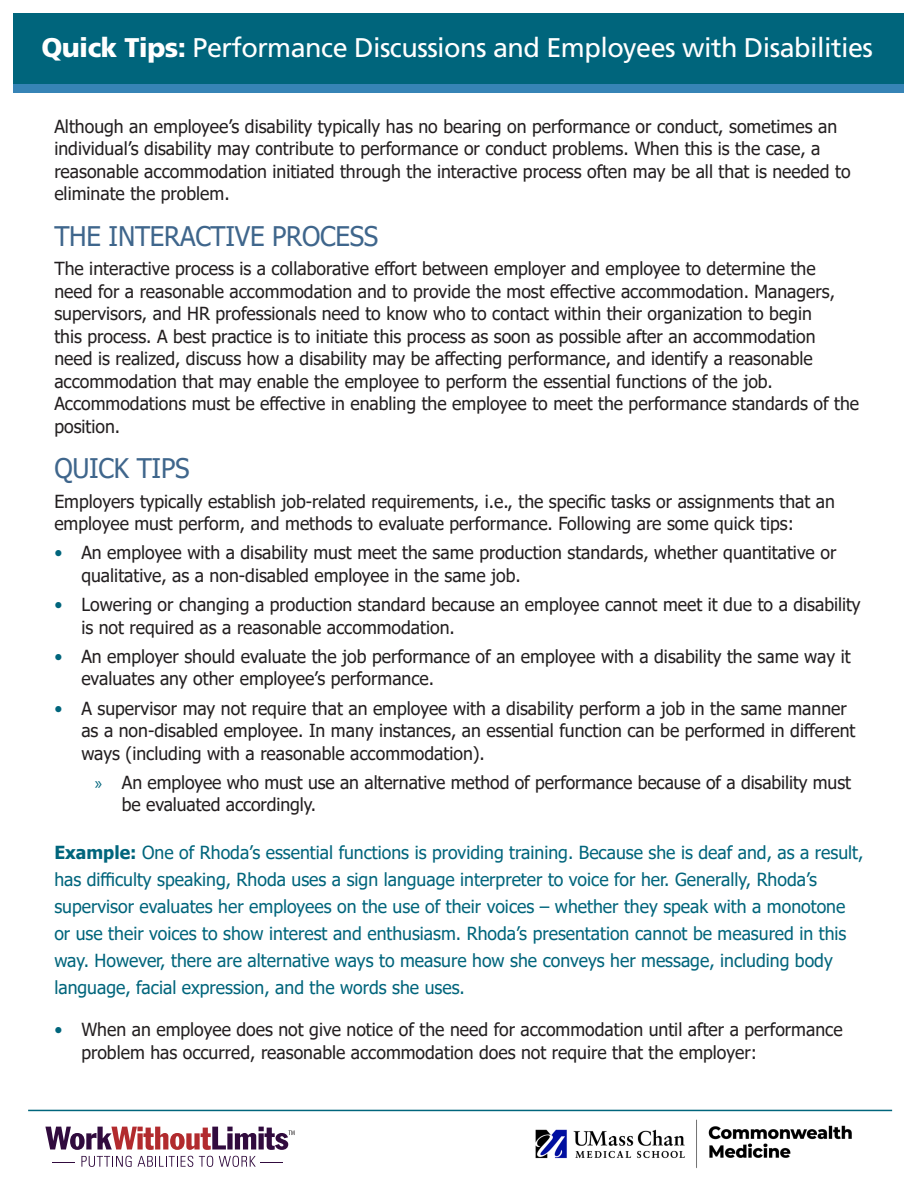
<style>
.page{position:relative;width:918px;height:1188px;background:#fff}
.page>*{position:absolute;margin:0;border:0;box-sizing:border-box;transform-origin:0 0}
.Header_1{font:27px "Frutiger LT Std";letter-spacing:-.02em;color:#fff}
.Header_2{font:27px "Tahoma";letter-spacing:-.01em;color:#3f668c;scale:.96 1}
.body_text{font:18px/22.5px "Tahoma";color:#231f20}
.example{font:18px/27px "Tahoma";color:#00657c}
.s1{font-weight:900}
.s2{color:#00657c}
.s3{font-family:"Myriad Pro";color:#00657c}
.s4{font-weight:700}
</style>
<div class="page">
<div style="left:14px;top:63px;width:890px;height:30px;background:#3684b6"></div>
<div style="left:14px;top:14px;width:890px;height:70px;background:#00657c"></div>
<svg style="left:52px;top:1162px;width:22px;height:1px"></svg>
<svg style="left:81px;top:1156px;width:51px;height:11px"></svg>
<svg style="left:138px;top:1156px;width:55px;height:11px"></svg>
<svg style="left:199px;top:1156px;width:14px;height:11px"></svg>
<svg style="left:219px;top:1156px;width:64px;height:11px"></svg>
<svg style="left:45px;top:1127px;width:250px;height:23px"></svg>
<img style="left:535px;top:1119px;width:317px;height:49px">
<hr style="left:28px;top:1110px;width:864px;height:1px;background:#00657c">
<p class="Header_1" style="left:41px;top:32px;width:833px"><span class="s1">Quick Tips:</span> Performance Discussions and Employees with Disabilities</p>
<p class="body_text" style="left:54px;top:116px;width:798px">Although an employee’s disability typically has no bearing on performance or conduct, sometimes an individual’s disability may contribute to performance or conduct problems. When this is the case, a reasonable accommodation initiated through the interactive process often may be all that is needed to eliminate the problem.</p>
<p class="Header_2" style="left:54px;top:218px;width:339px">THE INTERACTIVE PROCESS</p>
<p class="body_text" style="left:54px;top:258px;width:806px">The interactive process is a collaborative effort between employer and employee to determine the<br>need for a reasonable accommodation and to provide the most effective accommodation. Managers, supervisors, and HR professionals need to know who to contact within their organization to begin<br>this process. A best practice is to initiate this process as soon as possible after an accommodation<br>need is realized, discuss how a disability may be affecting performance, and identify a reasonable accommodation that may enable the employee to perform the essential functions of the job.<br>Accommodations must be effective in enabling the employee to meet the performance standards of the position.</p>
<p class="Header_2" style="left:54px;top:450px;width:142px">QUICK TIPS</p>
<p class="body_text" style="left:54px;top:491px;width:782px">Employers typically establish job-related requirements, i.e., the specific tasks or assignments that an employee must perform, and methods to evaluate performance. Following are some quick tips:</p>
<p class="body_text" style="left:81px;top:543px;width:756px;text-indent:-27px"><span class="s2">•</span> An employee with a disability must meet the same production standards, whether quantitative or qualitative, as a non-disabled employee in the same job.</p>
<p class="body_text" style="left:81px;top:594px;width:781px;text-indent:-27px"><span class="s2">•</span> Lowering or changing a production standard because an employee cannot meet it due to a disability is not required as a reasonable accommodation.</p>
<p class="body_text" style="left:81px;top:646px;width:771px;text-indent:-27px"><span class="s2">•</span> An employer should evaluate the job performance of an employee with a disability the same way it evaluates any other employee’s performance.</p>
<p class="body_text" style="left:81px;top:698px;width:776px;text-indent:-27px"><span class="s2">•</span> A supervisor may not require that an employee with a disability perform a job in the same manner as a non-disabled employee. In many instances, an essential function can be performed in different ways (including with a reasonable accommodation).</p>
<p class="body_text" style="left:122px;top:772px;width:731px;text-indent:-27px"><span class="s3">»</span> An employee who must use an alternative method of performance because of a disability must be evaluated accordingly.</p>
<p class="example" style="left:54px;top:840px;width:811px"><span class="s4">Example:</span> One of Rhoda’s essential functions is providing training. Because she is deaf and, as a result, has difficulty speaking, Rhoda uses a sign language interpreter to voice for her. Generally, Rhoda’s supervisor evaluates her employees on the use of their voices – whether they speak with a monotone or use their voices to show interest and enthusiasm. Rhoda’s presentation cannot be measured in this way. However, there are alternative ways to measure how she conveys her message, including body language, facial expression, and the words she uses.</p>
<p class="body_text" style="left:81px;top:1020px;width:763px;text-indent:-27px"><span class="s2">•</span> When an employee does not give notice of the need for accommodation until after a performance problem has occurred, reasonable accommodation does not require that the employer:</p>
</div>
